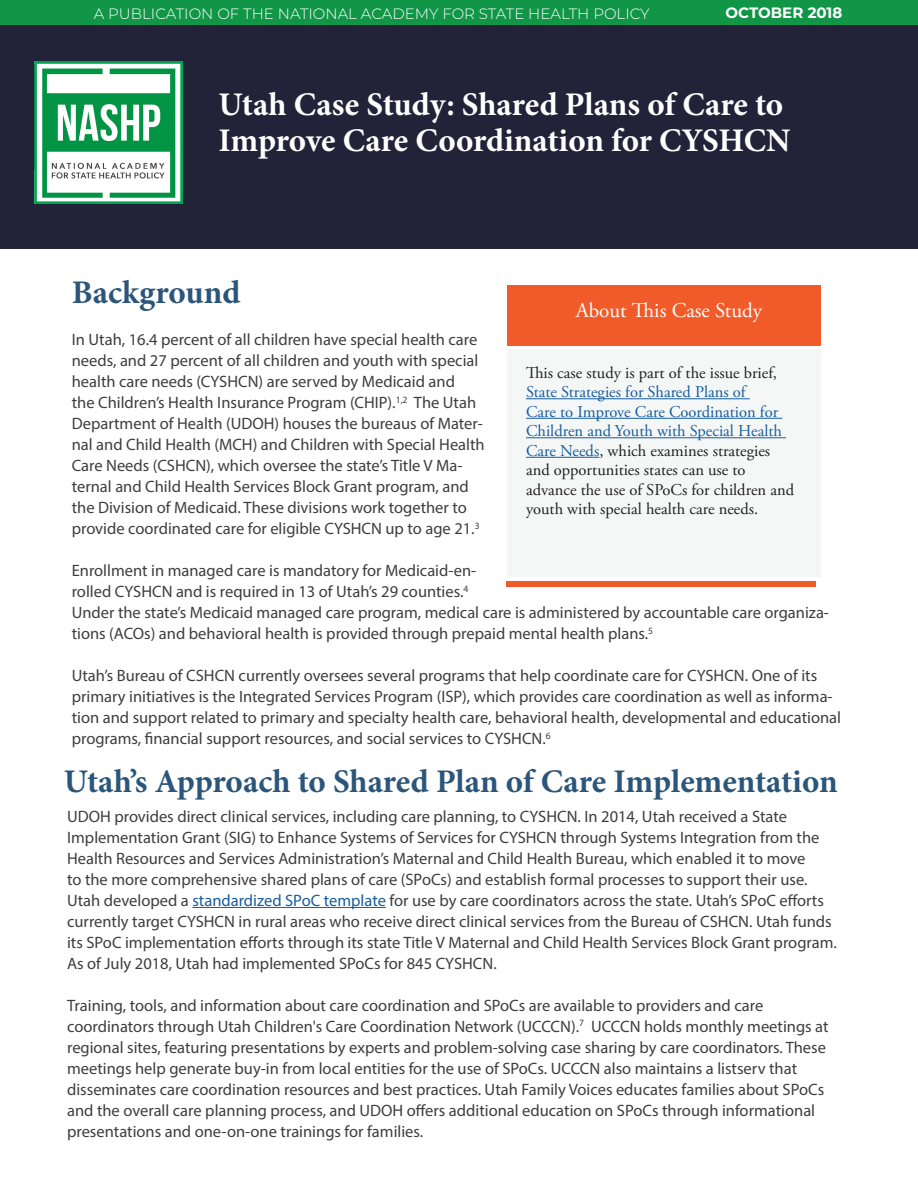
<style>
.page{position:relative;width:918px;height:1188px;background:#fff}
.page>*{position:absolute;margin:0;border:0;box-sizing:border-box;transform-origin:0 0}
.t1{font:700 33px/36px "Minion Pro";letter-spacing:-.005em;color:#fff}
.t2{font:700 33px "Minion Pro";letter-spacing:-.005em;color:#2b567a}
.t3{font:21px "Adobe Garamond Pro";color:#fff}
.t4{font:16.5px/21px "Myriad Pro";color:#3e3e3f}
.t5{font:16.5px/19.5px "Adobe Garamond Pro";color:#231f20}
.t6{font:300 15px "Montserrat";color:#fff}
.t7{font:700 15px "Montserrat";color:#fff}
.s1{color:#175d9e}
</style>
<div class="page">
<div style="left:0;top:24px;width:918px;height:225px;background:#222339"></div>
<img style="left:35px;top:62px;width:147px;height:142px">
<div style="left:0;top:0;width:918px;height:24px;background:#119547"></div>
<hr style="left:192px;top:907px;width:194px;height:1px;background:#175d9e">
<div style="left:507px;top:285px;width:314px;height:60px;background:#f15b2a"></div>
<div style="left:507px;top:350px;width:314px;height:227px;background:#f5f7f7"></div>
<hr style="left:526px;top:398px;width:224px;height:1px;background:#175d9e">
<hr style="left:526px;top:418px;width:256px;height:1px;background:#175d9e">
<hr style="left:526px;top:437px;width:260px;height:1px;background:#175d9e">
<hr style="left:526px;top:457px;width:73px;height:1px;background:#175d9e">
<div style="left:507px;top:581px;width:309px;height:6px;background:#f15b2a"></div>
<p class="t6" style="left:94px;top:4px;width:557px">A PUBLICATION OF THE NATIONAL ACADEMY FOR STATE HEALTH POLICY</p>
<p class="t7" style="left:726px;top:2px;width:118px">OCTOBER 2018</p>
<h1 class="t1" style="left:219px;top:86px;width:574px">Utah Case Study: Shared Plans of Care to<br>Improve Care Coordination for CYSHCN</h1>
<p class="t2" style="left:72px;top:270px;width:170px">Background</p>
<p class="t4" style="left:72px;top:329px;width:415px">In Utah, 16.4 percent of all children have special health care needs, and 27 percent of all children and youth with special health care needs (CYSHCN) are served by Medicaid and<br>the Children’s Health Insurance Program (CHIP).<sup>1,2</sup> The Utah Department of Health (UDOH) houses the bureaus of Mater&shy;nal and Child Health (MCH) and Children with Special Health Care Needs (CSHCN), which oversee the state’s Title V Ma&shy;ternal and Child Health Services Block Grant program, and the Division of Medicaid. These divisions work together to provide coordinated care for eligible CYSHCN up to age 21.<sup>3</sup></p>
<p class="t4" style="left:72px;top:560px;width:759px">Enrollment in managed care is mandatory for Medicaid-en-<br>rolled CYSHCN and is required in 13 of Utah’s 29 counties.<sup>4<br></sup>Under the state’s Medicaid managed care program, medical care is administered by accountable care organiza&shy;tions (ACOs) and behavioral health is provided through prepaid mental health plans.<sup>5</sup></p>
<p class="t4" style="left:72px;top:665px;width:771px">Utah’s Bureau of CSHCN currently oversees several programs that help coordinate care for CYSHCN. One of its primary initiatives is the Integrated Services Program (ISP), which provides care coordination as well as informa&shy;tion and support related to primary and specialty health care, behavioral health, developmental and educational programs, financial support resources, and social services to CYSHCN.<sup>6</sup></p>
<p class="t2" style="left:64px;top:759px;width:776px">Utah’s Approach to Shared Plan of Care Implementation</p>
<p class="t4" style="left:67px;top:806px;width:771px">UDOH provides direct clinical services, including care planning, to CYSHCN. In 2014, Utah received a State Implementation Grant (SIG) to Enhance Systems of Services for CYSHCN through Systems Integration from the Health Resources and Services Administration’s Maternal and Child Health Bureau, which enabled it to move<br>to the more comprehensive shared plans of care (SPoCs) and establish formal processes to support their use.<br>Utah developed a <span class="s1">standardized SPoC template</span> for use by care coordinators across the state. Utah’s SPoC efforts currently target CYSHCN in rural areas who receive direct clinical services from the Bureau of CSHCN. Utah funds its SPoC implementation efforts through its state Title V Maternal and Child Health Services Block Grant program.<br>As of July 2018, Utah had implemented SPoCs for 845 CYSHCN.</p>
<p class="t4" style="left:67px;top:995px;width:763px">Training, tools, and information about care coordination and SPoCs are available to providers and care coordinators through Utah Children's Care Coordination Network (UCCCN).<sup>7</sup> UCCCN holds monthly meetings at regional sites, featuring presentations by experts and problem-solving case sharing by care coordinators. These meetings help generate buy-in from local entities for the use of SPoCs. UCCCN also maintains a listserv that disseminates care coordination resources and best practices. Utah Family Voices educates families about SPoCs and the overall care planning process, and UDOH offers additional education on SPoCs through informational presentations and one-on-one trainings for families.</p>
<p class="t3" style="left:576px;top:298px;width:188px">About This Case Study</p>
<p class="t5" style="left:526px;top:363px;width:270px">This case study is part of the issue brief, <span class="s1">State Strategies for Shared Plans of<br>Care to Improve Care Coordination for Children and Youth with Special Health Care Needs</span>, which examines strategies and opportunities states can use to advance the use of SPoCs for children and youth with special health care needs.</p>
</div>
